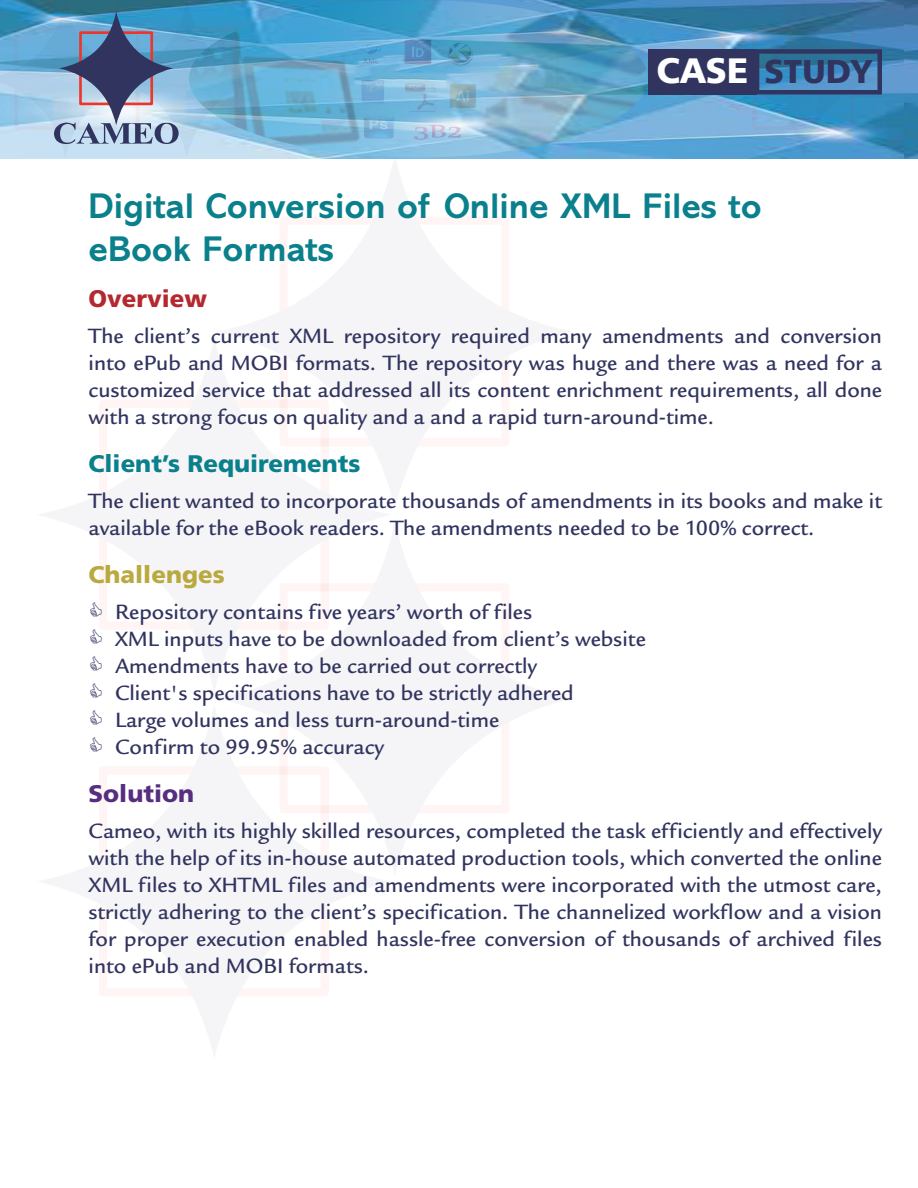
<style>
.page{position:relative;width:918px;height:1188px;background:#fff}
.page>*{position:absolute;margin:0;border:0;box-sizing:border-box;transform-origin:0 0}
.t1{font:700 36px/43.2px "Abadi MT Std";color:#0b808d}
.t2{font:33px "Humanist 777 BT Black B";color:#31345f}
.t3{font:900 24px "Frutiger LT Pro";color:#0b808d}
.t4{font:900 24px "Frutiger LT Pro";color:#baa93e}
.t5{font:900 24px "Frutiger LT Pro";color:#b4292f}
.t6{font:900 24px "Frutiger LT Pro";color:#572e7f}
.Para-FL{font:500 22.5px/27px "Legacy San ITC";color:#31345f;text-align:justify}
.s1{font-size:35.4px;color:#fff}
</style>
<div class="page">
<div style="left:36px;top:337px;width:355px;height:355px;background:#f5f5f7;border-radius:50%"></div>
<div style="left:217px;top:154px;width:355px;height:355px;background:#fff;border-radius:50%"></div>
<div style="left:217px;top:521px;width:355px;height:355px;background:#fff;border-radius:50%"></div>
<img style="left:0;top:0;width:905px;height:159px">
<img style="left:905px;top:0;width:13px;height:159px">
<svg style="left:108px;top:0;width:158px;height:158px;background:#7eb5d6"></svg>
<svg style="left:725px;top:0;width:157px;height:158px;background:#498ebc"></svg>
<div style="left:648px;top:49px;width:109px;height:45px;background:#31345f"></div>
<svg style="left:757px;top:49px;width:125px;height:45px;background:#3c75a4"></svg>
<svg style="left:0;top:0;width:179px;height:158px;background:#7da2c1"></svg>
<img style="left:189px;top:0;width:459px;height:158px">
<h2 class="t2" style="left:656px;top:51px;width:217px"><span class="s1">CASE</span> STUDY</h2>
<h1 class="t1" style="left:89px;top:185px;width:675px">Digital Conversion of Online XML Files to eBook Formats</h1>
<h1 class="t5" style="left:89px;top:284px;width:120px">Overview</h1>
<p class="Para-FL" style="left:89px;top:322px;width:795px">The client’s current XML repository required many amendments and conversion into ePub and MOBI formats. The repository was huge and there was a need for a customized service that addressed all its content enrichment requirements, all done with a strong focus on quality and a and a rapid turn-around-time.</p>
<h1 class="t3" style="left:89px;top:449px;width:273px">Client’s Requirements</h1>
<p class="Para-FL" style="left:89px;top:487px;width:795px">The client wanted to incorporate thousands of amendments in its books and make it available for the eBook readers. The amendments needed to be 100% correct.</p>
<h1 class="t4" style="left:89px;top:560px;width:138px">Challenges</h1>
<p class="Para-FL" style="left:115px;top:598px;width:419px">Repository contains five years’ worth of files</p>
<p class="Para-FL" style="left:115px;top:625px;width:532px">XML inputs have to be downloaded from client’s website</p>
<p class="Para-FL" style="left:115px;top:652px;width:424px">Amendments have to be carried out correctly</p>
<p class="Para-FL" style="left:115px;top:679px;width:460px">Client's specifications have to be strictly adhered</p>
<p class="Para-FL" style="left:115px;top:706px;width:386px">Large volumes and less turn-around-time</p>
<p class="Para-FL" style="left:115px;top:733px;width:270px">Confirm to 99.95% accuracy</p>
<h1 class="t6" style="left:89px;top:779px;width:107px">Solution</h1>
<p class="Para-FL" style="left:89px;top:817px;width:795px">Cameo, with its highly skilled resources, completed the task efficiently and effectively with the help of its in-house automated production tools, which converted the online XML files to XHTML files and amendments were incorporated with the utmost care, strictly adhering to the client’s specification. The channelized workflow and a vision for proper execution enabled hassle-free conversion of thousands of archived files into ePub and MOBI formats.</p>
</div>
